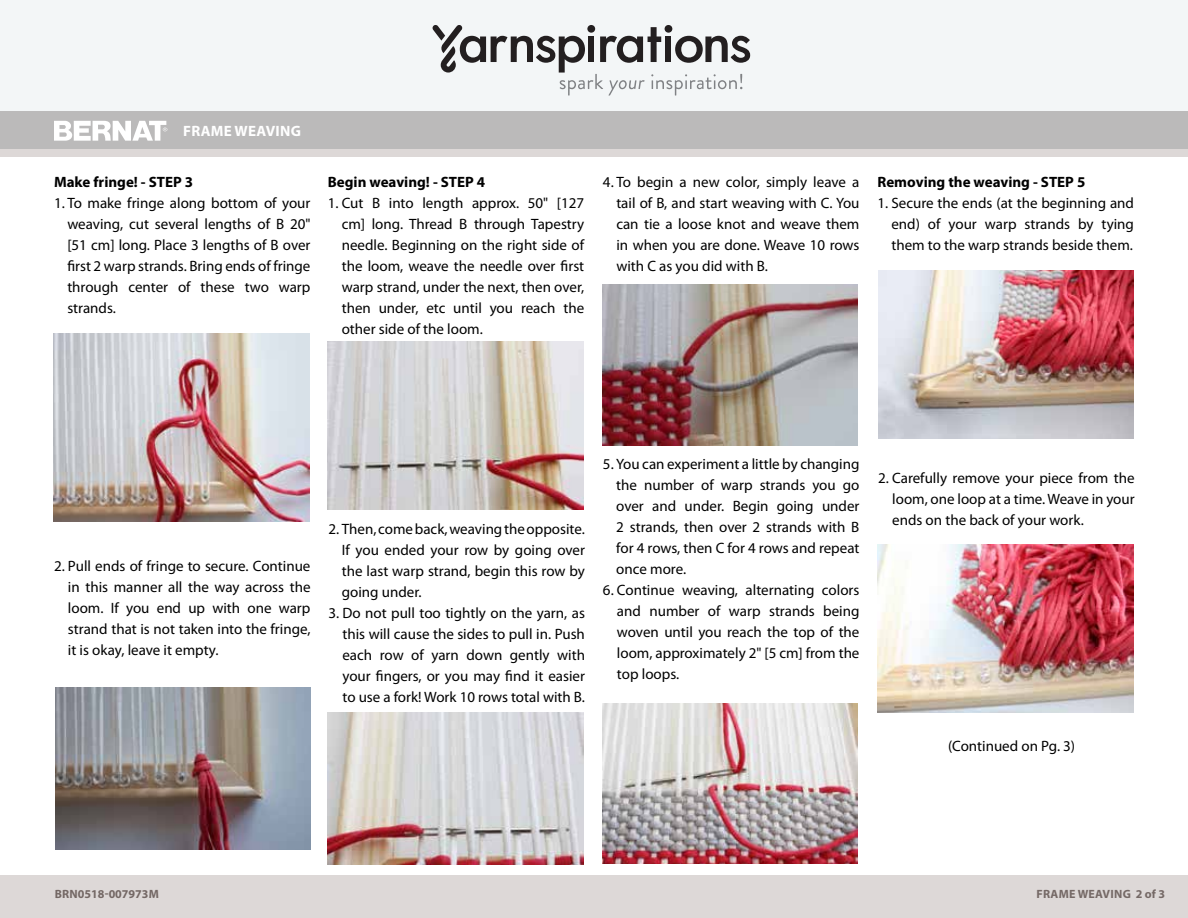
<style>
.page{position:relative;width:1188px;height:918px;background:#fff}
.page>*{position:absolute;margin:0;border:0;box-sizing:border-box;transform-origin:0 0}
.t1{font:15px/21px "Myriad Pro";color:#000;text-align:justify}
.t2{font:700 15px "Myriad Pro";color:#000}
.t3{font:700 15px "Myriad Pro";letter-spacing:.02em;color:#fff}
.t4{font:700 12px "Myriad Pro";letter-spacing:.02em;color:#756966}
.t5{font:700 12px "Myriad Pro";color:#746865}
</style>
<div class="page">
<div style="left:0;top:111px;width:1188px;height:38px;background:#bababa"></div>
<div style="left:0;top:0;width:1188px;height:111px;background:#f3f6f7"></div>
<svg style="left:433px;top:25px;width:318px;height:71px"></svg>
<div style="left:0;top:149px;width:1188px;height:769px;background:#ddd8d7"></div>
<div style="left:0;top:157px;width:1188px;height:717px;background:#fff"></div>
<svg style="left:54px;top:120px;width:114px;height:21px"></svg>
<img style="left:54px;top:334px;width:256px;height:187px">
<img style="left:55px;top:687px;width:256px;height:162px">
<img style="left:328px;top:342px;width:255px;height:168px">
<img style="left:328px;top:713px;width:255px;height:151px">
<img style="left:602px;top:285px;width:256px;height:160px">
<img style="left:602px;top:703px;width:256px;height:161px">
<img style="left:878px;top:271px;width:256px;height:167px">
<img style="left:878px;top:545px;width:255px;height:168px">
<p class="t3" style="left:183px;top:121px;width:119px">FRAME WEAVING</p>
<p class="t2" style="left:54px;top:172px;width:141px">Make fringe! - STEP 3</p>
<p class="t1" style="left:67px;top:192px;width:245px;text-indent:-13px">1. To make fringe along bottom of your weaving, cut several lengths of B 20" [51 cm] long. Place 3 lengths of B over first 2 warp strands. Bring ends of fringe through center of these two warp strands.</p>
<p class="t2" style="left:328px;top:172px;width:159px">Begin weaving! - STEP 4</p>
<p class="t1" style="left:342px;top:192px;width:244px;text-indent:-14px">1. Cut B into length approx. 50" [127 cm] long. Thread B through Tapestry needle. Beginning on the right side of the loom, weave the needle over first warp strand, under the next, then over, then under, etc until you reach the other side of the loom.</p>
<p class="t1" style="left:616px;top:171px;width:245px;text-indent:-13px">4. To begin a new color, simply leave a tail of B, and start weaving with C. You can tie a loose knot and weave them in when you are done. Weave 10 rows with C as you did with B.</p>
<p class="t2" style="left:878px;top:172px;width:209px">Removing the weaving - STEP 5</p>
<p class="t1" style="left:891px;top:192px;width:244px;text-indent:-14px">1. Secure the ends (at the beginning and end) of your warp strands by tying them to the warp strands beside them.</p>
<p class="t1" style="left:68px;top:555px;width:244px;text-indent:-14px">2. Pull ends of fringe to secure. Continue in this manner all the way across the loom. If you end up with one warp strand that is not taken into the fringe, it is okay, leave it empty.</p>
<p class="t1" style="left:342px;top:518px;width:245px;text-indent:-13px">2. Then, come back, weaving the opposite.<br>If you ended your row by going over the last warp strand, begin this row by going under.</p>
<p class="t1" style="left:342px;top:602px;width:244px;text-indent:-14px">3. Do not pull too tightly on the yarn, as this will cause the sides to pull in. Push each row of yarn down gently with your fingers, or you may find it easier to use a fork! Work 10 rows total with B.</p>
<p class="t1" style="left:616px;top:453px;width:245px;text-indent:-13px">5. You can experiment a little by changing the number of warp strands you go over and under. Begin going under 2 strands, then over 2 strands with B for 4 rows, then C for 4 rows and repeat once more.</p>
<p class="t1" style="left:617px;top:579px;width:244px;text-indent:-14px">6. Continue weaving, alternating colors and number of warp strands being woven until you reach the top of the loom, approximately 2" [5 cm] from the top loops.</p>
<p class="t1" style="left:892px;top:467px;width:244px;text-indent:-14px">2. Carefully remove your piece from the loom, one loop at a time. Weave in your ends on the back of your work.</p>
<p class="t1" style="left:948px;top:735px;width:129px">(Continued on Pg. 3)</p>
<p class="t5" style="left:55px;top:886px;width:106px">BRN0518-007973M</p>
<p class="t4" style="left:1037px;top:886px;width:130px">FRAME WEAVING 2 of 3</p>
</div>
